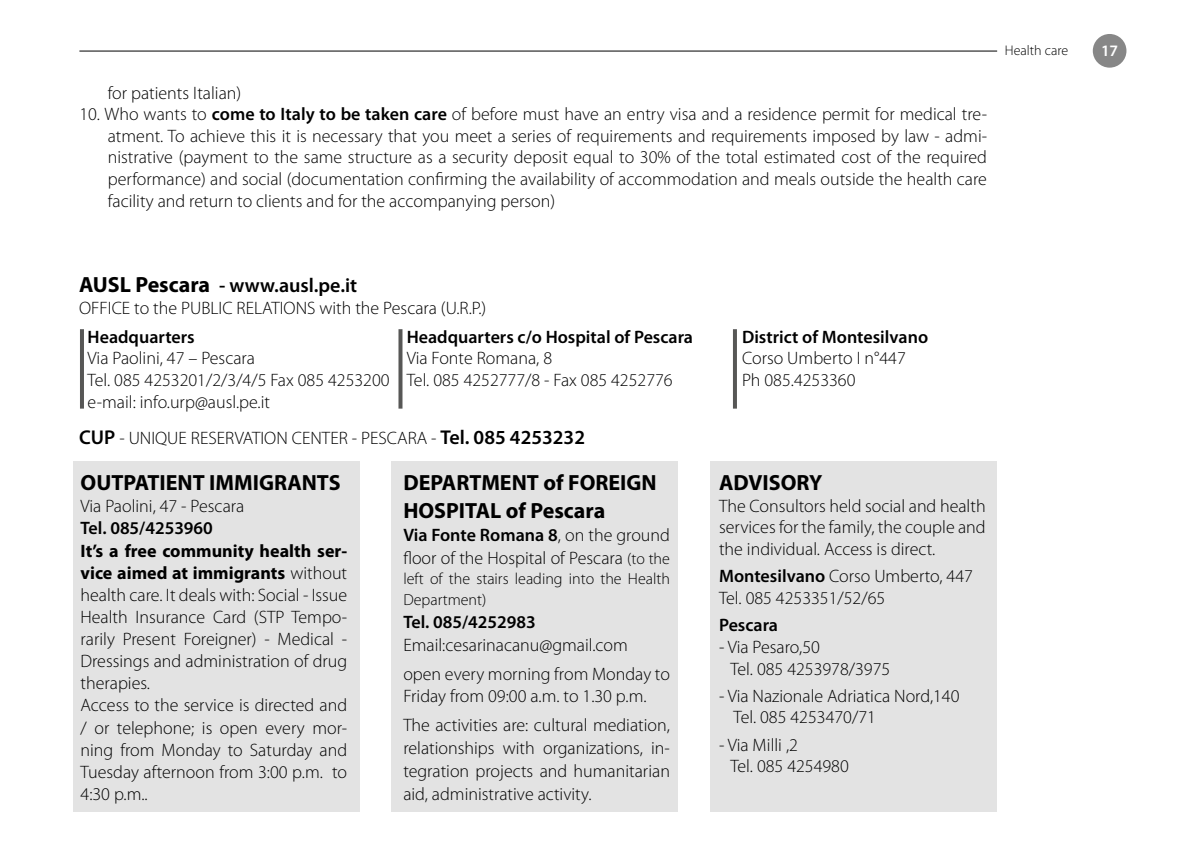
<style>
.page{position:relative;width:1197px;height:851px;background:#fff}
.page>*{position:absolute;margin:0;border:0;box-sizing:border-box;transform-origin:0 0}
.t1{font:700 22px/27.8px "Myriad Pro";color:#000}
.t2{font:600 20px "Myriad Pro";color:#000}
.t3{font:300 18px/21.6px "Myriad Pro";color:#000}
.t4{font:600 18px "Myriad Pro";color:#000}
.t5{font:300 16px/20.6px "Myriad Pro";color:#000}
.t6{font:600 16px "Myriad Pro";color:#fff}
.t7{font:300 14px "Myriad Pro";color:#000}
.s1{font-weight:600}
.s2{font-weight:700;font-size:22px}
.s3{font-weight:600;font-size:20px}
.s4{font-weight:700}
.s5{font-size:16px}
</style>
<div class="page">
<div style="left:1092px;top:34px;width:34px;height:34px;background:#878787;border-radius:50%"></div>
<hr style="left:79px;top:51px;width:918px;height:1px;background:#000">
<div style="left:73px;top:461px;width:287px;height:350px;background:#e3e3e3"></div>
<div style="left:391px;top:461px;width:286px;height:350px;background:#e3e3e3"></div>
<div style="left:710px;top:461px;width:287px;height:350px;background:#e3e3e3"></div>
<hr style="left:80px;top:329px;width:4px;height:79px;background:#575756">
<svg style="left:398px;top:329px;width:4px;height:79px"></svg>
<svg style="left:733px;top:329px;width:3px;height:79px"></svg>
<p class="t3" style="left:108px;top:82px;width:135px">for patients Italian)</p>
<p class="t3" style="left:108px;top:104px;width:880px;text-align:justify;text-indent:-28px">10. Who wants to <span class="s1">come to Italy to be taken care</span> of before must have an entry visa and a residence permit for medical tre&shy;atment. To achieve this it is necessary that you meet a series of requirements and requirements imposed by law - admi&shy;nistrative (payment to the same structure as a security deposit equal to 30% of the total estimated cost of the required performance) and social (documentation confirming the availability of accommodation and meals outside the health care facility and return to clients and for the accompanying person)</p>
<p class="t7" style="left:1004px;top:42px;width:65px">Health care</p>
<p class="t6" style="left:1100px;top:40px;width:19px">17</p>
<p class="t2" style="left:79px;top:273px;width:279px"><span class="s2">AUSL Pescara</span> - www.ausl.pe.it</p>
<p class="t3" style="left:79px;top:297px;width:408px">OFFICE to the PUBLIC RELATIONS with the Pescara (U.R.P.)</p>
<p class="t4" style="left:88px;top:325px;width:109px">Headquarters</p>
<p class="t3" style="left:88px;top:348px;width:303px">Via Paolini, 47 – Pescara<br>Tel. 085 4253201/2/3/4/5 Fax 085 4253200 e-mail: info.urp@ausl.pe.it</p>
<p class="t4" style="left:406px;top:325px;width:288px">Headquarters c/o Hospital of Pescara</p>
<p class="t3" style="left:406px;top:348px;width:267px">Via Fonte Romana, 8<br>Tel. 085 4252777/8 - Fax 085 4252776</p>
<p class="t3" style="left:79px;top:428px;width:507px"><span class="s3">CUP</span> - UNIQUE RESERVATION CENTER - PESCARA - <span class="s3">Tel. 085 4253232</span></p>
<p class="t1" style="left:81px;top:468px;width:262px">OUTPATIENT IMMIGRANTS</p>
<p class="t3" style="left:81px;top:495px;width:165px">Via Paolini, 47 - Pescara</p>
<p class="t4" style="left:81px;top:517px;width:134px">Tel. 085/4253960</p>
<p class="t3" style="left:81px;top:539px;width:268px;line-height:22.2px"><span class="s4">It’s a free community health ser&shy;vice aimed at immigrants</span> without health care. It deals with: Social - Issue<br>Health Insurance Card (STP Tempo&shy;rarily Present Foreigner) - Medical -<br>Dressings and administration of drug therapies.<br>Access to the service is directed and / or telephone; is open every mor&shy;ning from Monday to Saturday and<br>Tuesday afternoon from 3:00 p.m. to<br>4:30 p.m..</p>
<p class="t1" style="left:403px;top:468px;width:255px">DEPARTMENT of FOREIGN<br>HOSPITAL of Pescara</p>
<p class="t3" style="left:403px;top:523px;width:268px;line-height:23px"><span class="s1">Via Fonte Romana 8</span>, on the ground floor of the Hospital of Pescara <span class="s5">(to the</span></p>
<p class="t5" style="left:403px;top:569px;width:268px">left of the stairs leading into the Health<br>Department)</p>
<p class="t4" style="left:403px;top:610px;width:134px">Tel. 085/4252983</p>
<p class="t3" style="left:403px;top:630px;width:268px;line-height:28.6px">Email:cesarinacanu@gmail.com open every morning from Monday to</p>
<p class="t3" style="left:403px;top:682px;width:268px;line-height:28.6px">Friday from 09:00 a.m. to 1.30 p.m.<br>The activities are: cultural mediation,</p>
<p class="t3" style="left:403px;top:736px;width:268px;line-height:23px;text-align:justify">relationships with organizations, in&shy;tegration projects and humanitarian aid, administrative activity.</p>
<p class="t4" style="left:742px;top:325px;width:188px">District of Montesilvano</p>
<p class="t3" style="left:742px;top:348px;width:165px">Corso Umberto I n°447<br>Ph 085.4253360</p>
<p class="t1" style="left:719px;top:468px;width:105px">ADVISORY</p>
<p class="t3" style="left:719px;top:495px;width:268px;text-align:justify">The Consultors held social and health services for the family, the couple and the individual. Access is direct.</p>
<p class="t3" style="left:719px;top:565px;width:255px"><span class="s1">Montesilvano</span> Corso Umberto, 447<br>Tel. 085 4253351/52/65</p>
<p class="t4" style="left:719px;top:613px;width:61px">Pescara</p>
<p class="t3" style="left:730px;top:636px;width:161px;text-indent:-11px">- Via Pesaro,50<br>Tel. 085 4253978/3975</p>
<p class="t3" style="left:733px;top:685px;width:227px;text-indent:-15px">- Via Nazionale Adriatica Nord,140<br>Tel. 085 4253470/71</p>
<p class="t3" style="left:730px;top:734px;width:120px;text-indent:-11px">- Via Milli ,2<br>Tel. 085 4254980</p>
</div>
